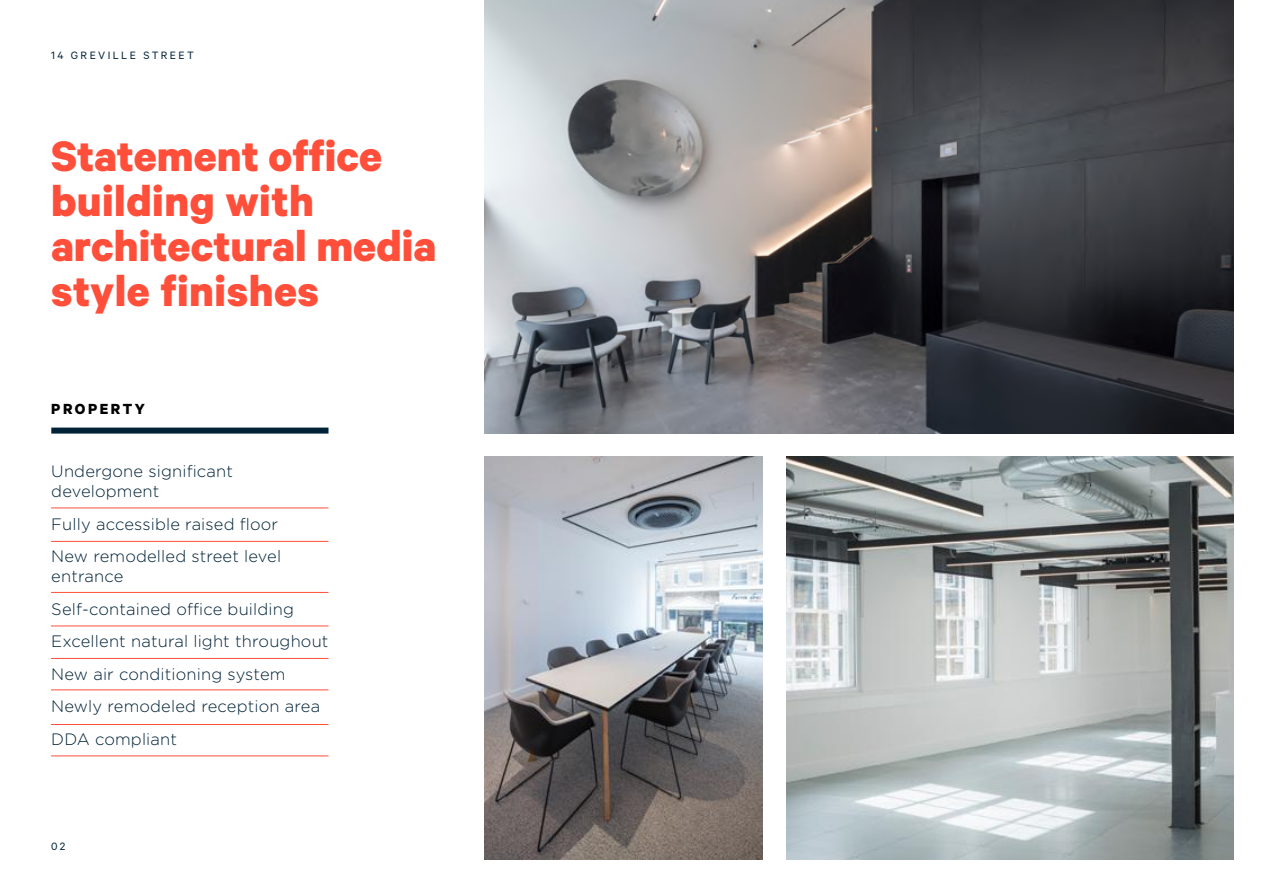
<style>
.page{position:relative;width:1263px;height:893px;background:#fff}
.page>*{position:absolute;margin:0;border:0;box-sizing:border-box;transform-origin:0 0}
.t1{font:48px/45px "Calibre Bold Test";color:#ff4f3a}
.t2{font:300 16.5px/32.5px "Gotham Rounded";letter-spacing:.01em;color:#002237}
.t3{font:16.5px "Calibre Bold Test";letter-spacing:.15em;color:#000}
.t4{font:12px "Calibre Regular Test";letter-spacing:.2em;color:#002237}
</style>
<div class="page">
<img style="left:484px;top:0;width:750px;height:434px">
<img style="left:786px;top:456px;width:447px;height:404px">
<img style="left:484px;top:456px;width:278px;height:404px">
<div style="left:51px;top:428px;width:277px;height:6px;background:#002237"></div>
<hr style="left:51px;top:508px;width:277px;height:1px;background:#ff4f3a">
<hr style="left:51px;top:541px;width:277px;height:1px;background:#ff4f3a">
<hr style="left:51px;top:592px;width:277px;height:1px;background:#ff4f3a">
<hr style="left:51px;top:626px;width:277px;height:1px;background:#ff4f3a">
<hr style="left:51px;top:658px;width:277px;height:1px;background:#ff4f3a">
<hr style="left:51px;top:689px;width:277px;height:1px;background:#ff4f3a">
<hr style="left:51px;top:755px;width:277px;height:1px;background:#ff4f3a">
<hr style="left:51px;top:724px;width:277px;height:1px;background:#ff4f3a">
<p class="t4" style="left:51px;top:48px;width:144px">14 GREVILLE STREET</p>
<h1 class="t1" style="left:51px;top:132px;width:387px">Statement office building with architectural media style finishes</h1>
<p class="t3" style="left:51px;top:399px;width:95px">PROPERTY</p>
<p class="t2" style="left:51px;top:461px;width:183px;line-height:19.8px">Undergone significant development</p>
<p class="t2" style="left:51px;top:507px;width:231px">Fully accessible raised floor<br>New remodelled street level</p>
<p class="t2" style="left:51px;top:559px;width:279px">entrance<br>Self-contained office building<br>Excellent natural light throughout<br>New air conditioning system<br>Newly remodeled reception area<br>DDA compliant</p>
<p class="t4" style="left:51px;top:839px;width:16px">02</p>
</div>
